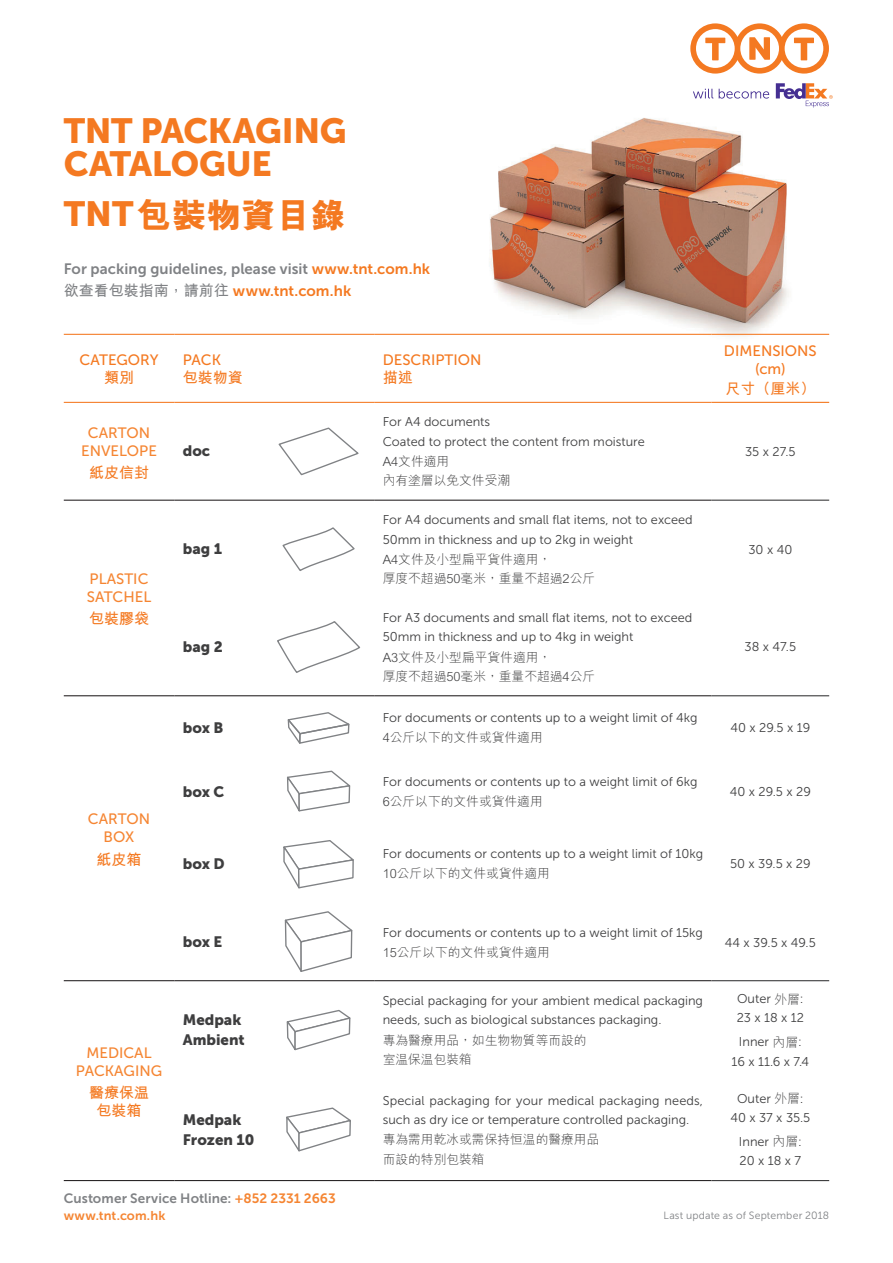
<style>
.page{position:relative;width:893px;height:1263px;background:#fff}
.page>*{position:absolute;margin:0;border:0;box-sizing:border-box;transform-origin:0 0}
.t1{font:34.8px/32.8px "Museo Sans 900";letter-spacing:-.015em;color:#f47921}
.t2{font:800 34.8px "M Hei HK";color:#f47921}
.t3{font:15px/21.3px "Museo Sans 700";letter-spacing:.005em;color:#808285}
.t4{font:15px/19.5px "Museo Sans 900";color:#3e3e3f}
.t5{font:15px/18px "Museo Sans 500";color:#f58532;text-align:center}
.t6{font:15px/18px "Museo Sans 500";color:#f47921;text-align:center}
.t7{font:700 15px/18px "M Hei HK";color:#f47921;text-align:center}
.t8{font:13.5px "Museo Sans 700";letter-spacing:.005em;color:#808285}
.t9{font:12.75px/19.5px "Museo Sans 300";color:#3e3e3f}
.t10{font:300 12.75px/19.5px "M Hei HK";color:#3e3e3f}
.t11{font:12.75px "Museo Sans 700";letter-spacing:.01em;color:#f58532}
.t12{font:10.5px "Museo Sans 300";letter-spacing:.015em;color:#808285}
.s1{font-family:"Museo Sans 900";font-weight:400}
.s2{color:#f47921}
.s3{font-family:"M Hei HK";font-weight:700}
.s4{font-family:"M Hei HK";font-weight:300}
.s5{color:#f58532}
</style>
<div class="page">
<img style="left:463px;top:96px;width:349px;height:240px">
<hr style="left:64px;top:500px;width:110px;height:1px;background:#231f20">
<hr style="left:174px;top:500px;width:200px;height:1px;background:#231f20">
<hr style="left:374px;top:500px;width:337px;height:1px;background:#231f20">
<hr style="left:64px;top:695px;width:110px;height:1px;background:#231f20">
<hr style="left:174px;top:695px;width:200px;height:1px;background:#231f20">
<hr style="left:374px;top:695px;width:337px;height:1px;background:#231f20">
<hr style="left:64px;top:980px;width:110px;height:1px;background:#231f20">
<hr style="left:174px;top:980px;width:200px;height:1px;background:#231f20">
<hr style="left:374px;top:980px;width:337px;height:1px;background:#231f20">
<hr style="left:64px;top:1180px;width:110px;height:1px;background:#231f20">
<hr style="left:174px;top:1180px;width:200px;height:1px;background:#231f20">
<hr style="left:374px;top:1180px;width:337px;height:1px;background:#231f20">
<hr style="left:64px;top:334px;width:110px;height:1px;background:#f47921">
<hr style="left:174px;top:334px;width:200px;height:1px;background:#f47921">
<hr style="left:374px;top:334px;width:337px;height:1px;background:#f47921">
<hr style="left:711px;top:334px;width:118px;height:1px;background:#f47921">
<hr style="left:64px;top:402px;width:110px;height:1px;background:#f47921">
<hr style="left:174px;top:402px;width:200px;height:1px;background:#f47921">
<hr style="left:374px;top:402px;width:337px;height:1px;background:#f47921">
<hr style="left:711px;top:402px;width:118px;height:1px;background:#f47921">
<hr style="left:711px;top:500px;width:118px;height:1px;background:#3e3e3f">
<hr style="left:711px;top:695px;width:118px;height:1px;background:#3e3e3f">
<hr style="left:711px;top:980px;width:118px;height:1px;background:#3e3e3f">
<hr style="left:711px;top:1180px;width:118px;height:1px;background:#3e3e3f">
<svg style="left:278px;top:427px;width:81px;height:49px"></svg>
<svg style="left:282px;top:527px;width:73px;height:44px"></svg>
<svg style="left:277px;top:621px;width:84px;height:52px"></svg>
<svg style="left:287px;top:712px;width:63px;height:32px"></svg>
<svg style="left:287px;top:770px;width:64px;height:42px"></svg>
<svg style="left:284px;top:911px;width:69px;height:61px"></svg>
<svg style="left:283px;top:840px;width:71px;height:49px"></svg>
<svg style="left:286px;top:1009px;width:65px;height:42px"></svg>
<svg style="left:286px;top:1107px;width:65px;height:45px"></svg>
<svg style="left:693px;top:89px;width:20px;height:9px"></svg>
<svg style="left:719px;top:89px;width:50px;height:10px"></svg>
<svg style="left:690px;top:23px;width:139px;height:51px"></svg>
<svg style="left:776px;top:83px;width:57px;height:25px"></svg>
<h1 class="t1" style="left:64px;top:114px;width:284px">TNT PACKAGING<br>CATALOGUE</h1>
<h1 class="t2" style="left:64px;top:191px;width:283px"><span class="s1">TNT</span>包裝物資目錄</h1>
<p class="t3" style="left:64px;top:258px;width:368px">For packing guidelines, please visit <span class="s2">www.tnt.com.hk</span><span class="s3">欲查看包裝指南，請前往</span> <span class="s2">www.tnt.com.hk</span></p>
<p class="t6" style="left:80px;top:351px;width:81px">CATEGORY</p>
<p class="t7" style="left:104px;top:367px;width:31px">類別</p>
<p class="t5" style="left:81px;top:423px;width:77px">CARTON<br>ENVELOPE</p>
<p class="t7" style="left:89px;top:462px;width:61px">紙皮信封</p>
<p class="t6" style="left:183px;top:351px;width:40px">PACK</p>
<p class="t7" style="left:183px;top:367px;width:61px">包裝物資</p>
<p class="t4" style="left:183px;top:441px;width:29px">doc</p>
<p class="t5" style="left:87px;top:570px;width:66px;text-align:left">PLASTIC<br>SATCHEL</p>
<p class="t7" style="left:89px;top:609px;width:61px">包裝膠袋</p>
<p class="t4" style="left:183px;top:539px;width:41px">bag 1</p>
<p class="t4" style="left:183px;top:637px;width:41px">bag 2</p>
<p class="t5" style="left:88px;top:810px;width:64px">CARTON<br>BOX</p>
<p class="t7" style="left:97px;top:849px;width:46px">紙皮箱</p>
<p class="t4" style="left:183px;top:718px;width:42px">box B</p>
<p class="t4" style="left:183px;top:782px;width:43px">box C</p>
<p class="t4" style="left:183px;top:854px;width:43px">box D</p>
<p class="t4" style="left:183px;top:932px;width:41px">box E</p>
<p class="t5" style="left:76px;top:1044px;width:88px">MEDICAL<br>PACKAGING</p>
<p class="t7" style="left:89px;top:1082px;width:61px">醫療保温包裝箱</p>
<p class="t4" style="left:183px;top:1010px;width:63px">Medpak<br>Ambient</p>
<p class="t4" style="left:183px;top:1110px;width:73px">Medpak<br>Frozen 10</p>
<p class="t6" style="left:383px;top:351px;width:100px">DESCRIPTION</p>
<p class="t7" style="left:383px;top:367px;width:31px">描述</p>
<p class="t9" style="left:383px;top:412px;width:264px">For A4 documents<br>Coated to protect the content from moisture</p>
<p class="t10" style="left:383px;top:451px;width:129px">A4文件適用<br>內有塗層以免文件受潮</p>
<p class="t9" style="left:383px;top:510px;width:312px">For A4 documents and small flat items, not to exceed<br>50mm in thickness and up to 2kg in weight</p>
<p class="t10" style="left:383px;top:549px;width:214px">A4文件及小型扁平貨件適用，<br>厚度不超過50毫米，重量不超過2公斤</p>
<p class="t9" style="left:383px;top:608px;width:311px">For A3 documents and small flat items, not to exceed<br>50mm in thickness and up to 4kg in weight</p>
<p class="t10" style="left:383px;top:647px;width:214px">A3文件及小型扁平貨件適用，<br>厚度不超過50毫米，重量不超過4公斤</p>
<p class="t9" style="left:383px;top:708px;width:316px">For documents or contents up to a weight limit of 4kg</p>
<p class="t10" style="left:383px;top:727px;width:162px">4公斤以下的文件或貨件適用</p>
<p class="t9" style="left:383px;top:772px;width:316px">For documents or contents up to a weight limit of 6kg</p>
<p class="t10" style="left:383px;top:791px;width:162px">6公斤以下的文件或貨件適用</p>
<p class="t9" style="left:383px;top:844px;width:322px">For documents or contents up to a weight limit of 10kg</p>
<p class="t10" style="left:383px;top:863px;width:169px">10公斤以下的文件或貨件適用</p>
<p class="t9" style="left:383px;top:923px;width:322px">For documents or contents up to a weight limit of 15kg</p>
<p class="t10" style="left:383px;top:942px;width:169px">15公斤以下的文件或貨件適用</p>
<p class="t9" style="left:383px;top:991px;width:322px">Special packaging for your ambient medical packaging needs, such as biological substances packaging.</p>
<p class="t10" style="left:383px;top:1029px;width:205px">專為醫療用品，如生物物質等而設的室温保温包裝箱</p>
<p class="t9" style="left:383px;top:1090px;width:322px">Special packaging for your medical packaging needs, such as dry ice or temperature controlled packaging.</p>
<p class="t10" style="left:383px;top:1129px;width:218px">專為需用乾冰或需保持恒温的醫療用品而設的特別包裝箱</p>
<p class="t6" style="left:724px;top:341px;width:94px">DIMENSIONS (cm)</p>
<p class="t7" style="left:725px;top:378px;width:91px">尺寸（厘米）</p>
<p class="t9" style="left:745px;top:442px;width:52px">35 x 27.5</p>
<p class="t9" style="left:748px;top:539px;width:45px">30 x 40</p>
<p class="t9" style="left:745px;top:637px;width:53px">38 x 47.5</p>
<p class="t9" style="left:730px;top:718px;width:81px">40 x 29.5 x 19</p>
<p class="t9" style="left:730px;top:782px;width:83px">40 x 29.5 x 29</p>
<p class="t9" style="left:730px;top:854px;width:82px">50 x 39.5 x 29</p>
<p class="t9" style="left:725px;top:932px;width:92px">44 x 39.5 x 49.5</p>
<p class="t9" style="left:737px;top:989px;width:69px">Outer <span class="s4">外層</span>:<br>23 x 18 x 12</p>
<p class="t9" style="left:731px;top:1032px;width:79px;text-align:center">Inner <span class="s4">內層</span>:<br>16 x 11.6 x 7.4</p>
<p class="t9" style="left:730px;top:1089px;width:81px;text-align:center">Outer <span class="s4">外層</span>:<br>40 x 37 x 35.5</p>
<p class="t9" style="left:739px;top:1132px;width:64px">Inner <span class="s4">內層</span>:<br>20 x 18 x 7</p>
<p class="t8" style="left:64px;top:1191px;width:274px">Customer Service Hotline: <span class="s5">+852 2331 2663</span></p>
<p class="t11" style="left:64px;top:1209px;width:103px">www.tnt.com.hk</p>
<p class="t12" style="left:663px;top:1209px;width:167px">Last update as of September 2018</p>
</div>
